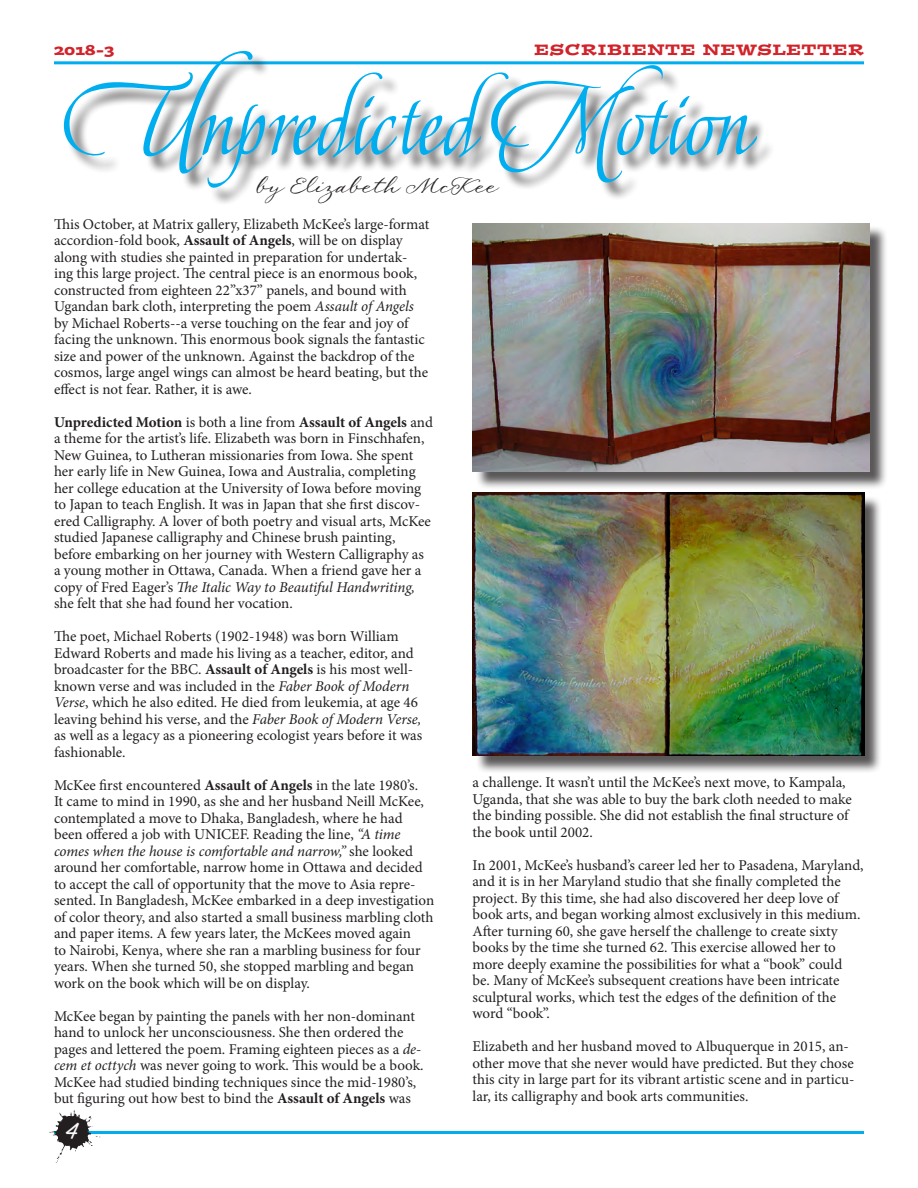
<style>
.page{position:relative;width:918px;height:1188px;background:#fff}
.page>*{position:absolute;margin:0;border:0;box-sizing:border-box;transform-origin:0 0}
.t1{font:108px "American Calligraphic Pro";color:#00aeef}
.t2{font:700 21px "Succotash Hmk";color:#fafafa}
.t3{font:18px "Pegsanna HMK";color:#231f20}
.t4{font:15px/16.5px "Minion Pro";letter-spacing:-.005em;color:#231f20}
.t5{font:15px "Postino Std";letter-spacing:.05em;color:#d1232a}
.s1{font-weight:700}
.s2{font-style:italic}
</style>
<div class="page">
<hr style="left:54px;top:61px;width:810px;height:3px;background:#00aeef">
<hr style="left:54px;top:1131px;width:810px;height:3px;background:#00aeef">
<img style="left:49px;top:1110px;width:52px;height:53px">
<div style="left:66px;top:54px;width:709px;height:152px;background:#231f20;opacity:.75"></div>
<div style="left:475px;top:225px;width:413px;height:265px;background:#231f20;opacity:.75"></div>
<img style="left:472px;top:223px;width:397px;height:249px">
<div style="left:475px;top:495px;width:407px;height:279px;background:#231f20;opacity:.75"></div>
<img style="left:472px;top:493px;width:392px;height:262px">
<p class="t5" style="left:54px;top:40px;width:62px">2018-3</p>
<p class="t5" style="left:534px;top:40px;width:331px">ESCRIBIENTE NEWSLETTER</p>
<p class="t1" style="left:61px;top:54px;width:697px">Unpredicted Motion</p>
<p class="t4" style="left:54px;top:216px;width:377px">This October, at Matrix gallery, Elizabeth McKee’s large-format accordion-fold book, <span class="s1">Assault of Angels</span>, will be on display along with studies she painted in preparation for undertak&shy;ing this large project. The central piece is an enormous book, constructed from eighteen 22”x37” panels, and bound with Ugandan bark cloth, interpreting the poem <span class="s2">Assault of Angels </span>by Michael Roberts--a verse touching on the fear and joy of facing the unknown. This enormous book signals the fantastic size and power of the unknown. Against the backdrop of the cosmos, large angel wings can almost be heard beating, but the effect is not fear. Rather, it is awe.</p>
<p class="t4" style="left:54px;top:414px;width:380px"><span class="s1">Unpredicted Motion</span> is both a line from <span class="s1">Assault of Angels</span> and a theme for the artist’s life. Elizabeth was born in Finschhafen, New Guinea, to Lutheran missionaries from Iowa. She spent her early life in New Guinea, Iowa and Australia, completing her college education at the University of Iowa before moving to Japan to teach English. It was in Japan that she first discov&shy;ered Calligraphy. A lover of both poetry and visual arts, McKee studied Japanese calligraphy and Chinese brush painting, before embarking on her journey with Western Calligraphy as a young mother in Ottawa, Canada. When a friend gave her a copy of Fred Eager’s <span class="s2">The Italic Way to Beautiful Handwriting, </span>she felt that she had found her vocation.</p>
<p class="t4" style="left:54px;top:628px;width:370px">The poet, Michael Roberts (1902-1948) was born William Edward Roberts and made his living as a teacher, editor, and broadcaster for the BBC. <span class="s1">Assault of Angels</span> is his most well&shy;known verse and was included in the <span class="s2">Faber Book of Modern Verse</span>, which he also edited. He died from leukemia, at age 46 leaving behind his verse, and the <span class="s2">Faber Book of Modern Verse, </span>as well as a legacy as a pioneering ecologist years before it was fashionable.</p>
<p class="t4" style="left:54px;top:777px;width:382px">McKee first encountered <span class="s1">Assault of Angels</span> in the late 1980’s.<br>It came to mind in 1990, as she and her husband Neill McKee, contemplated a move to Dhaka, Bangladesh, where he had been offered a job with UNICEF. Reading the line, <span class="s2">“A time comes when the house is comfortable and narrow,”</span> she looked around her comfortable, narrow home in Ottawa and decided to accept the call of opportunity that the move to Asia repre&shy;sented. In Bangladesh, McKee embarked in a deep investigation of color theory, and also started a small business marbling cloth and paper items. A few years later, the McKees moved again<br>to Nairobi, Kenya, where she ran a marbling business for four years. When she turned 50, she stopped marbling and began work on the book which will be on display.</p>
<p class="t4" style="left:54px;top:1008px;width:371px">McKee began by painting the panels with her non-dominant hand to unlock her unconsciousness. She then ordered the pages and lettered the poem. Framing eighteen pieces as a <span class="s2">de&shy;cem et octtych</span> was never going to work. This would be a book.<br>McKee had studied binding techniques since the mid-1980’s, but figuring out how best to bind the <span class="s1">Assault of Angels</span> was</p>
<p class="t3" style="left:257px;top:175px;width:243px">by Elizabeth McKee</p>
<p class="t4" style="left:472px;top:774px;width:381px">a challenge. It wasn’t until the McKee’s next move, to Kampala, Uganda, that she was able to buy the bark cloth needed to make the binding possible. She did not establish the final structure of the book until 2002.</p>
<p class="t4" style="left:472px;top:857px;width:393px">In 2001, McKee’s husband’s career led her to Pasadena, Maryland, and it is in her Maryland studio that she finally completed the project. By this time, she had also discovered her deep love of book arts, and began working almost exclusively in this medium.<br>After turning 60, she gave herself the challenge to create sixty books by the time she turned 62. This exercise allowed her to more deeply examine the possibilities for what a “book” could<br>be. Many of McKee’s subsequent creations have been intricate sculptural works, which test the edges of the definition of the word “book”.</p>
<p class="t4" style="left:472px;top:1038px;width:384px">Elizabeth and her husband moved to Albuquerque in 2015, an&shy;other move that she never would have predicted. But they chose this city in large part for its vibrant artistic scene and in particu&shy;lar, its calligraphy and book arts communities.</p>
<p class="t2" style="left:66px;top:1119px;width:13px">4</p>
</div>
